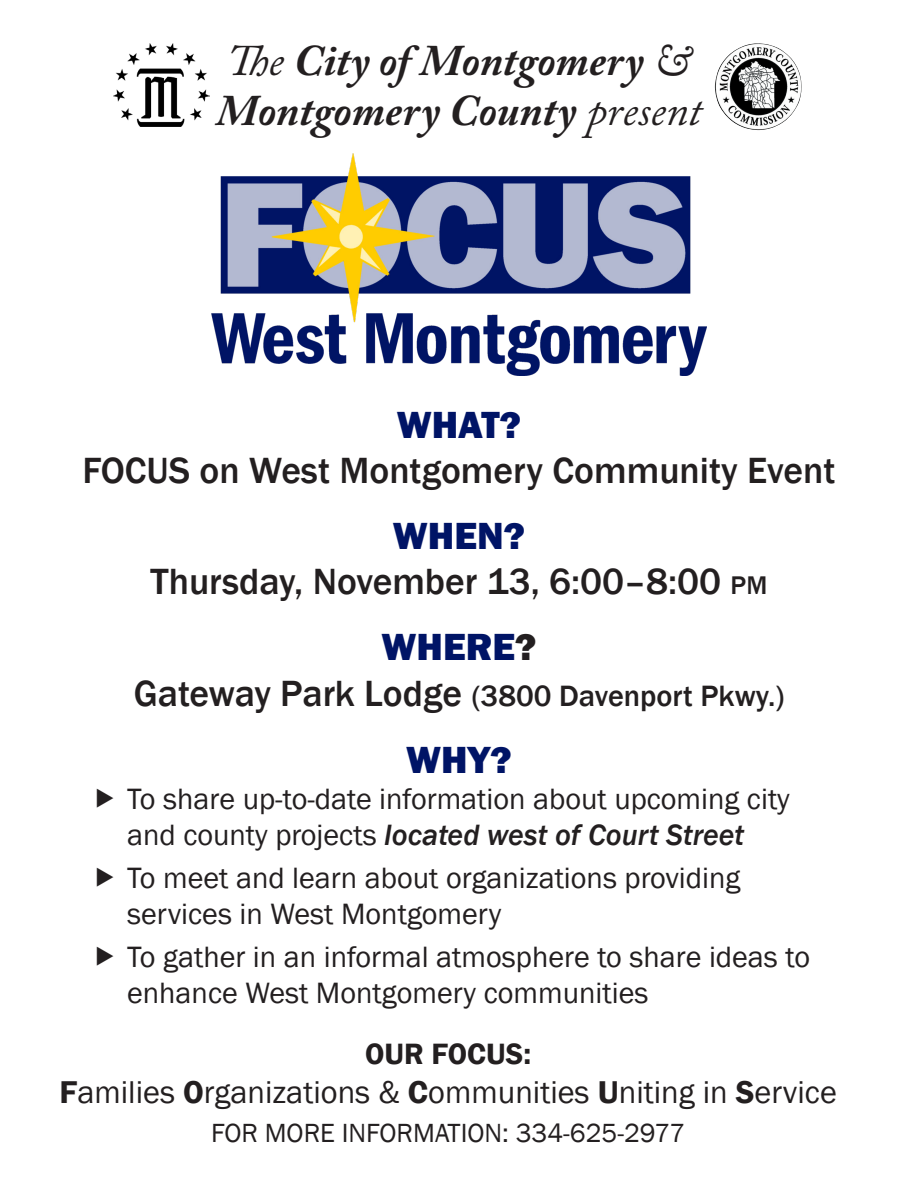
<style>
.page{position:relative;width:918px;height:1188px;background:#fff}
.page>*{position:absolute;margin:0;border:0;box-sizing:border-box;transform-origin:0 0}
.t1{font:italic 700 43.5px/49.5px "Adobe Caslon Pro";color:#231f20}
.t2{font:800 38.85px "Franklin Gothic";color:#001466}
.t3{font:500 37.5px "Franklin Gothic";color:#231f20}
.t4{font:32.4px "Franklin Gothic";color:#231f20}
.t5{font:30.3px/36.3px "Franklin Gothic";color:#231f20}
.t6{font:500 30.3px "Franklin Gothic";color:#231f20}
.t7{font:600 30.3px "Franklin Gothic";color:#231f20}
.t8{font:27px "Franklin Gothic";color:#231f20}
.s1{font-weight:400}
.s2{font-size:26.25px}
.s3{color:#231f20}
.s4{font-size:37.5px}
.s5{font-weight:500;font-style:italic}
.s6{font-weight:600}
</style>
<div class="page">
<img style="left:212px;top:154px;width:494px;height:222px">
<img style="left:113px;top:43px;width:97px;height:84px">
<img style="left:715px;top:43px;width:87px;height:87px">
<p class="t1" style="left:216px;top:35px;width:487px"><span class="s1">The</span> City of Montgomery <span class="s1">&amp;<br></span>Montgomery County <span class="s1">present</span></p>
<p class="t2" style="left:397px;top:399px;width:126px">WHAT?</p>
<p class="t3" style="left:82px;top:447px;width:755px">FOCUS on West Montgomery Community Event</p>
<p class="t2" style="left:393px;top:511px;width:133px">WHEN?</p>
<p class="t3" style="left:151px;top:558px;width:618px">Thursday, November 13, 6:00–8:00 <span class="s2">pm</span></p>
<p class="t2" style="left:382px;top:622px;width:156px">WHERE<span class="s3">?</span></p>
<p class="t6" style="left:134px;top:678px;width:652px"><span class="s4">Gateway Park Lodge</span> (3800 Davenport Pkwy.)</p>
<p class="t2" style="left:406px;top:734px;width:107px">WHY?</p>
<p class="t5" style="left:127px;top:781px;width:664px">To share up-to-date information about upcoming city and county projects <span class="s5">located west of Court Street</span></p>
<p class="t5" style="left:127px;top:860px;width:615px">To meet and learn about organizations providing services in West Montgomery</p>
<p class="t5" style="left:127px;top:939px;width:684px">To gather in an informal atmosphere to share ideas to enhance West Montgomery communities</p>
<p class="t7" style="left:365px;top:1036px;width:168px">OUR FOCUS:</p>
<p class="t4" style="left:59px;top:1072px;width:779px"><span class="s6">F</span>amilies <span class="s6">O</span>rganizations &amp; <span class="s6">C</span>ommunities <span class="s6">U</span>niting in <span class="s6">S</span>ervice</p>
<p class="t8" style="left:211px;top:1116px;width:476px">FOR MORE INFORMATION: 334-625-2977</p>
</div>
